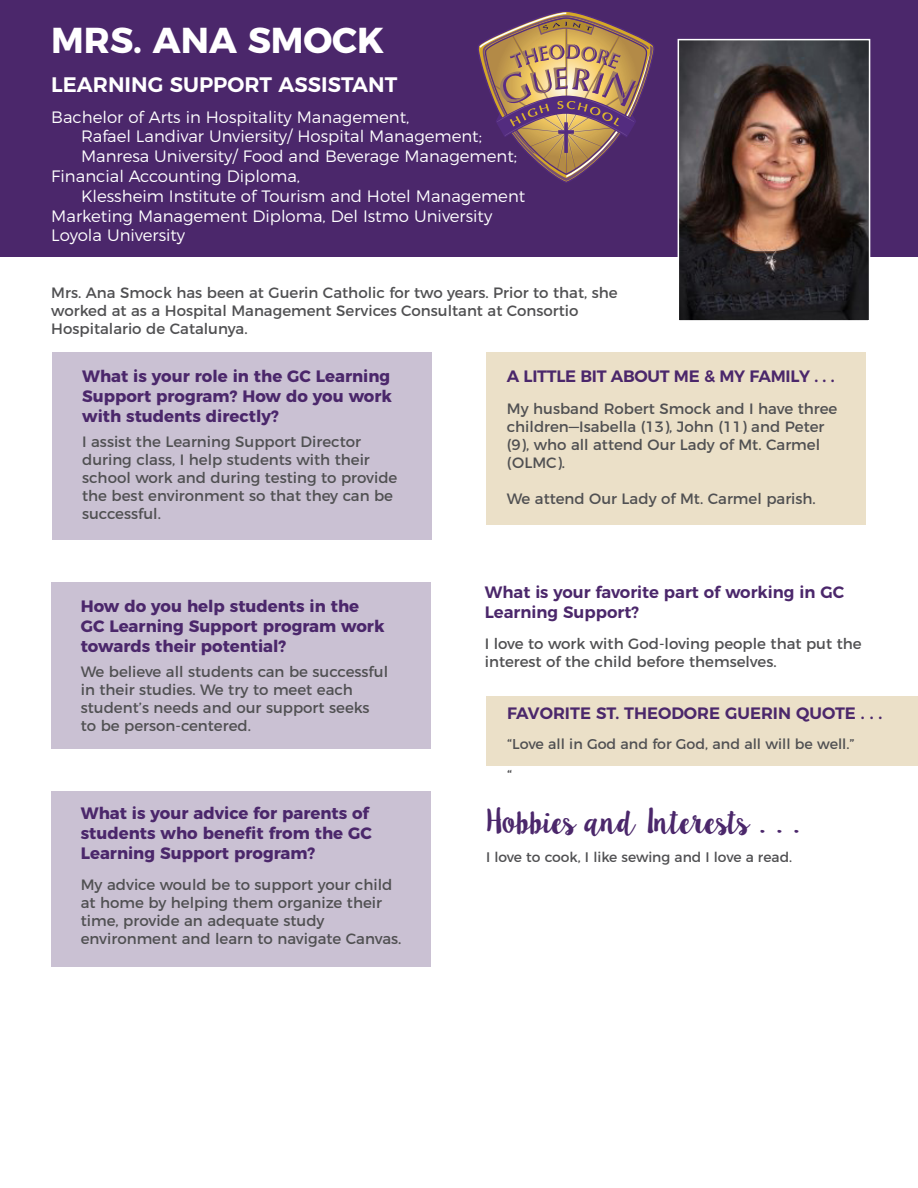
<style>
.page{position:relative;width:918px;height:1188px;background:#fff}
.page>*{position:absolute;margin:0;border:0;box-sizing:border-box;transform-origin:0 0}
.t1{font:700 36px "Montserrat";color:#fff}
.t2{font:27px "Lilly Belle";color:#4b276b}
.t3{font:600 21px "Montserrat";color:#fff}
.t4{font:300 16.5px/19.8px "Montserrat";color:#fff}
.t5{font:700 16.5px/19.8px "Montserrat";color:#4b276b}
.t6{font:600 16.5px/19.8px "Montserrat";color:#4b276b}
.t7{font:600 16.5px "Montserrat";letter-spacing:-.02em;color:#4b276b}
.t8{font:15px/18px "Montserrat";color:#505052}
.t9{font:14.25px "Montserrat";color:#505052}
.t10{font:13.8px "Montserrat";color:#505052}
.s1{font-family:"Montserrat Alternates"}
</style>
<div class="page">
<div style="left:53px;top:352px;width:379px;height:187px;background:#cac1d3"></div>
<div style="left:51px;top:582px;width:379px;height:166px;background:#cac1d3"></div>
<div style="left:51px;top:791px;width:379px;height:176px;background:#cac1d3"></div>
<div style="left:0;top:0;width:918px;height:256px;background:#4b276b"></div>
<img style="left:681px;top:42px;width:186px;height:277px">
<div style="left:678px;top:39px;width:192px;height:283px;border:2px solid #fff"></div>
<div style="left:486px;top:352px;width:379px;height:173px;background:#ebe0c8"></div>
<div style="left:486px;top:696px;width:432px;height:70px;background:#ebe0c8"></div>
<svg style="left:477px;top:11px;width:178px;height:172px"></svg>
<p class="t1" style="left:51px;top:11px;width:334px">MRS. ANA SMOCK</p>
<p class="t3" style="left:51px;top:67px;width:347px">LEARNING SUPPORT ASSISTANT</p>
<p class="t4" style="left:51px;top:105px;width:360px">Bachelor of Arts in Hospitality Management,</p>
<p class="t4" style="left:81px;top:125px;width:402px">Rafael Landivar Unviersity/ Hospital Management;</p>
<p class="t4" style="left:81px;top:145px;width:438px">Manresa University/ Food and Beverage Management;</p>
<p class="t4" style="left:51px;top:165px;width:250px">Financial Accounting Diploma,</p>
<p class="t4" style="left:81px;top:185px;width:446px">Klessheim Institute of Tourism and Hotel Management</p>
<p class="t4" style="left:51px;top:204px;width:443px">Marketing Management Diploma, Del Istmo University<br>Loyola University</p>
<p class="t8" style="left:51px;top:282px;width:568px">Mrs. Ana Smock has been at Guerin Catholic for two years. Prior to that, she worked at as a Hospital Management Services Consultant at Consortio<br>Hospitalario de Catalunya.</p>
<p class="t7" style="left:507px;top:363px;width:329px">A LITTLE BIT ABOUT ME &amp; MY FAMILY . . .</p>
<p class="t8" style="left:507px;top:398px;width:332px">My husband Robert Smock and I have three children—Isabella (13), John (11) and Peter (9), who all attend Our Lady of Mt. Carmel (OLMC).</p>
<p class="t8" style="left:507px;top:488px;width:311px">We attend Our Lady of Mt. Carmel parish.</p>
<p class="t5" style="left:82px;top:365px;width:311px;text-align:justify">What is your role in the GC Learning Support program? How do you work with students directly?</p>
<p class="t8" style="left:82px;top:431px;width:317px">I assist the Learning Support Director during class, I help students with their school work and during testing to provide the best environment so that they can be successful.</p>
<p class="t5" style="left:81px;top:595px;width:305px">How do you help students in the<br>GC Learning Support program work towards their potential?</p>
<p class="t8" style="left:81px;top:661px;width:309px">We believe all students can be successful in their studies. We try to meet each student’s needs and our support seeks to be person-centered.</p>
<p class="t5" style="left:81px;top:802px;width:293px">What is your advice for parents of students who benefit from the GC<br>Learning Support program?</p>
<p class="t8" style="left:81px;top:875px;width:322px">My advice would be to support your child at home by helping them organize their time, provide an adequate study environment and learn to navigate Canvas.</p>
<p class="t6" style="left:485px;top:581px;width:361px">What is your favorite part of working in <span class="s1">G</span>C<br>Learning Support?</p>
<p class="t8" style="left:485px;top:634px;width:378px">I love to work with God-loving people that put the interest of the child before themselves.</p>
<p class="t6" style="left:507px;top:701px;width:377px">FAVORITE ST. THEODORE <span class="s1">G</span>UERIN QUOTE . . .</p>
<p class="t9" style="left:507px;top:733px;width:349px">“Love all in <span class="s1">G</span>od and for <span class="s1">G</span>od, and all will be well.”</p>
<p class="t9" style="left:507px;top:763px;width:7px">“</p>
<p class="t2" style="left:486px;top:802px;width:316px">Hobbies and Interests . . .</p>
<p class="t10" style="left:486px;top:846px;width:308px">I love to cook, I like sewing and I love a read.</p>
</div>
